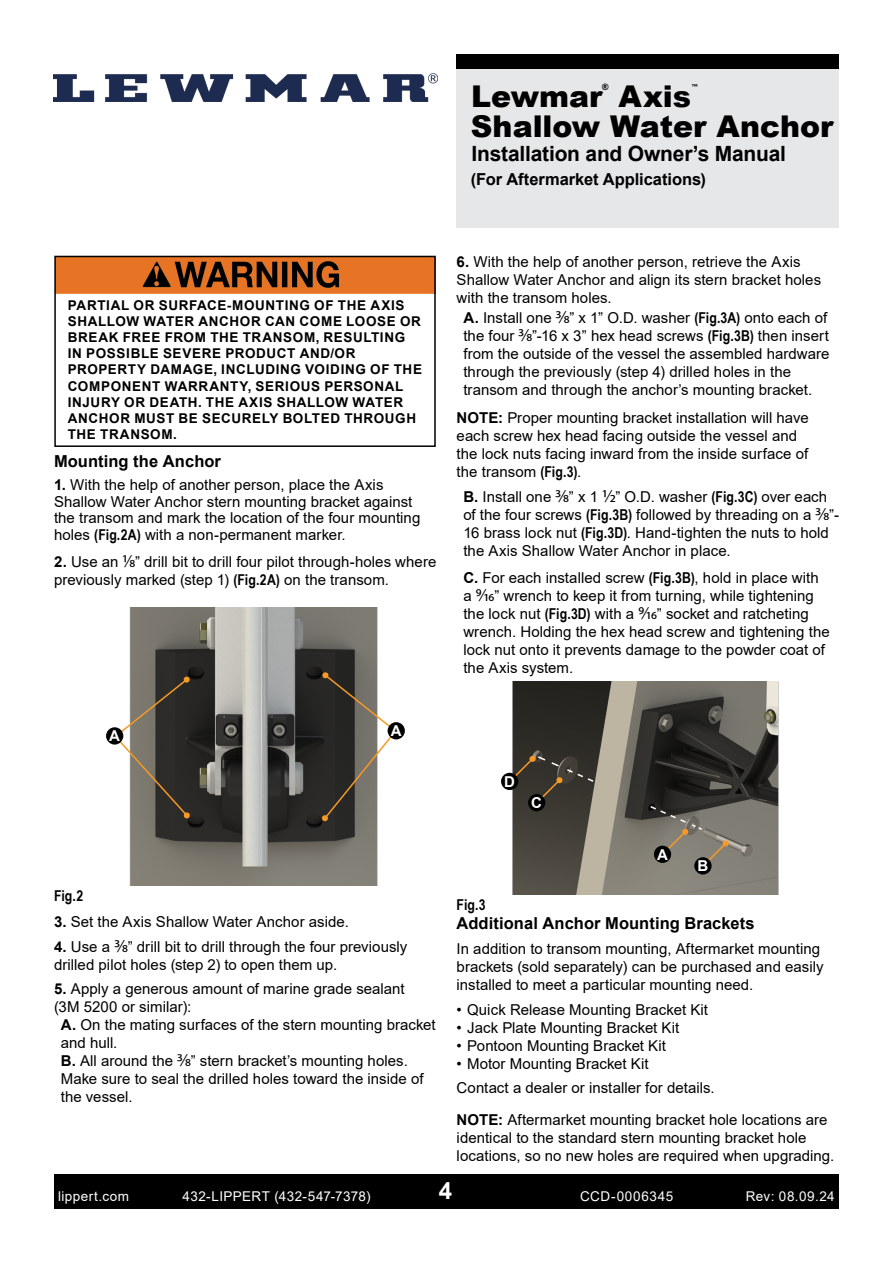
<style>
.page{position:relative;width:893px;height:1263px;background:#fff}
.page>*{position:absolute;margin:0;border:0;box-sizing:border-box;transform-origin:0 0}
.t1{font:900 30px "Arial";color:#000}
.t2{font:700 24px "Arial";color:#fff}
.t3{font:700 21px "Arial";letter-spacing:-.01em;color:#000}
.t4{font:700 16.5px "Arial";letter-spacing:.005em;color:#000}
.t5{font:15px/18px "Arial";letter-spacing:.005em;color:#000}
.t6{font:700 15px "Arial Narrow";color:#000}
.t7{font:700 15px "Arial";color:#fff}
.t8{font:700 13.5px/16.2px "Arial";letter-spacing:.045em;color:#000}
.t9{font:13.5px "Arial";letter-spacing:.035em;color:#fff}
.t10{font:900 8.7px "Arial";color:#000}
.t11{font:700 8.7px "Cambria";color:#000}
.s1{font-weight:700}
.s2{font-family:"Arial Narrow";font-weight:700}
.s3{font-family:"Myriad Pro";font-size:18px}
</style>
<div class="page">
<div style="left:54px;top:1174px;width:785px;height:35px;background:#000"></div>
<img style="left:53px;top:73px;width:384px;height:28px">
<div style="left:457px;top:54px;width:382px;height:173px;background:#e6e7e8"></div>
<div style="left:457px;top:54px;width:382px;height:14px;background:#000"></div>
<img style="left:106px;top:607px;width:299px;height:278px">
<svg style="left:113px;top:676px;width:77px;height:143px"></svg>
<div style="left:106px;top:727px;width:17px;height:17px;background:#000;border-radius:50%"></div>
<svg style="left:322px;top:672px;width:76px;height:149px"></svg>
<div style="left:388px;top:722px;width:17px;height:17px;background:#000;border-radius:50%"></div>
<img style="left:57px;top:259px;width:376px;height:34px">
<div style="left:54px;top:256px;width:382px;height:191px;border:2px solid #000"></div>
<img style="left:513px;top:681px;width:265px;height:213px">
<div style="left:501px;top:773px;width:17px;height:17px;background:#000;border-radius:50%"></div>
<div style="left:528px;top:794px;width:17px;height:17px;background:#000;border-radius:50%"></div>
<div style="left:694px;top:857px;width:18px;height:17px;background:#000;border-radius:50%"></div>
<svg style="left:508px;top:755px;width:87px;height:49px;background:#433e35"></svg>
<svg style="left:649px;top:805px;width:80px;height:63px;background:#716c62"></svg>
<h1 class="t1" style="left:471px;top:75px;width:133px">Lewmar</h1>
<p class="t10" style="left:602px;top:81px;width:8px">®</p>
<h1 class="t1" style="left:619px;top:75px;width:74px">Axis</h1>
<p class="t11" style="left:692px;top:81px;width:7px">™</p>
<h1 class="t1" style="left:471px;top:105px;width:364px">Shallow Water Anchor</h1>
<h3 class="t3" style="left:471px;top:139px;width:316px">Installation and Owner’s Manual</h3>
<p class="t4" style="left:471px;top:168px;width:236px">(For Aftermarket Applications)</p>
<p class="t8" style="left:68px;top:297px;width:356px">PARTIAL OR SURFACE-MOUNTING OF THE AXIS SHALLOW WATER ANCHOR CAN COME LOOSE OR BREAK FREE FROM THE TRANSOM, RESULTING IN POSSIBLE SEVERE PRODUCT AND/OR PROPERTY DAMAGE, INCLUDING VOIDING OF THE COMPONENT WARRANTY, SERIOUS PERSONAL INJURY OR DEATH. THE AXIS SHALLOW WATER ANCHOR MUST BE SECURELY BOLTED THROUGH THE TRANSOM.</p>
<p class="t4" style="left:54px;top:449px;width:169px">Mounting the Anchor</p>
<p class="t5" style="left:54px;top:476px;width:368px;line-height:16.5px"><span class="s1">1.</span> With the help of another person, place the Axis Shallow Water Anchor stern mounting bracket against the transom and mark the location of the four mounting holes <span class="s2">(Fig.2A)</span> with a non‑permanent marker.</p>
<p class="t5" style="left:54px;top:553px;width:384px"><span class="s1">2.</span> Use an <span class="s3">1/8</span>” drill bit to drill four pilot through-holes where previously marked (step 1) <span class="s2">(Fig.2A)</span> on the transom.</p>
<p class="t7" style="left:109px;top:725px;width:12px">A</p>
<p class="t7" style="left:391px;top:720px;width:12px">A</p>
<p class="t6" style="left:54px;top:884px;width:31px">Fig.2</p>
<p class="t5" style="left:54px;top:912px;width:294px"><span class="s1">3.</span> Set the Axis Shallow Water Anchor aside.</p>
<p class="t5" style="left:54px;top:937px;width:355px"><span class="s1">4.</span> Use a <span class="s3">3/8</span>” drill bit to drill through the four previously drilled pilot holes (step 2) to open them up.</p>
<p class="t5" style="left:54px;top:980px;width:352px"><span class="s1">5.</span> Apply a generous amount of marine grade sealant</p>
<p class="t5" style="left:54px;top:998px;width:139px">(3M 5200 or similar):</p>
<p class="t5" style="left:61px;top:1016px;width:376px"><span class="s1">A.</span> On the mating surfaces of the stern mounting bracket</p>
<p class="t5" style="left:61px;top:1034px;width:55px">and hull.</p>
<p class="t5" style="left:61px;top:1052px;width:346px"><span class="s1">B.</span> All around the <span class="s3">3/8</span>” stern bracket’s mounting holes.</p>
<p class="t5" style="left:61px;top:1070px;width:364px">Make sure to seal the drilled holes toward the inside of</p>
<p class="t5" style="left:61px;top:1088px;width:71px">the vessel.</p>
<p class="t5" style="left:457px;top:252px;width:366px"><span class="s1">6.</span> With the help of another person, retrieve the Axis<br>Shallow Water Anchor and align its stern bracket holes with the transom holes.</p>
<p class="t5" style="left:463px;top:309px;width:368px"><span class="s1">A.</span> Install one <span class="s3">3/8</span>” x 1” O. D. washer <span class="s2">(Fig.3A)</span> onto each of the four <span class="s3">3/8</span>”-16 x 3” hex head screws <span class="s2">(Fig.3B)</span> then insert from the outside of the vessel the assembled hardware through the previously (step 4) drilled holes in the transom and through the anchor’s mounting bracket.</p>
<p class="t5" style="left:457px;top:408px;width:354px"><span class="s1">NOTE:</span> Proper mounting bracket installation will have each screw hex head facing outside the vessel and the lock nuts facing inward from the inside surface of the transom <span class="s2">(Fig.3)</span>.</p>
<p class="t5" style="left:463px;top:487px;width:377px"><span class="s1">B.</span> Install one <span class="s3">3/8</span>” x 1 <span class="s3">1/2</span>” O. D. washer <span class="s2">(Fig.3C)</span> over each of the four screws <span class="s2">(Fig.3B)</span> followed by threading on a <span class="s3">3/8</span>”- 16 brass lock nut <span class="s2">(Fig.3D)</span>. Hand-tighten the nuts to hold the Axis Shallow Water Anchor in place.</p>
<p class="t5" style="left:463px;top:569px;width:368px"><span class="s1">C.</span> For each installed screw <span class="s2">(Fig.3B)</span>, hold in place with a <span class="s3">9/16</span>” wrench to keep it from turning, while tightening the lock nut <span class="s2">(Fig.3D)</span> with a <span class="s3">9/16</span>” socket and ratcheting wrench. Holding the hex head screw and tightening the lock nut onto it prevents damage to the powder coat of the Axis system.</p>
<p class="t7" style="left:504px;top:771px;width:12px">D</p>
<p class="t7" style="left:531px;top:792px;width:12px">C</p>
<p class="t6" style="left:457px;top:893px;width:31px">Fig.3</p>
<p class="t7" style="left:657px;top:844px;width:12px">A</p>
<p class="t7" style="left:697px;top:855px;width:12px">B</p>
<p class="t4" style="left:457px;top:912px;width:300px">Additional Anchor Mounting Brackets</p>
<p class="t5" style="left:457px;top:939px;width:368px">In addition to transom mounting, Aftermarket mounting brackets (sold separately) can be purchased and easily installed to meet a particular mounting need.</p>
<p class="t5" style="left:457px;top:1000px;width:253px">• Quick Release Mounting Bracket Kit</p>
<p class="t5" style="left:457px;top:1018px;width:224px">• Jack Plate Mounting Bracket Kit</p>
<p class="t5" style="left:457px;top:1036px;width:211px">• Pontoon Mounting Bracket Kit</p>
<p class="t5" style="left:457px;top:1051px;width:257px;line-height:24.8px">• Motor Mounting Bracket Kit<br>Contact a dealer or installer for details.</p>
<p class="t5" style="left:457px;top:1110px;width:376px"><span class="s1">NOTE:</span> Aftermarket mounting bracket hole locations are identical to the standard stern mounting bracket hole locations, so no new holes are required when upgrading.</p>
<p class="t9" style="left:58px;top:1186px;width:72px">lippert.com</p>
<p class="t9" style="left:183px;top:1186px;width:189px">432-LIPPERT (432-547-7378)</p>
<h2 class="t2" style="left:439px;top:1173px;width:15px">4</h2>
<p class="t9" style="left:746px;top:1186px;width:90px">Rev: 08.09. 24</p>
<p class="t9" style="left:580px;top:1187px;width:95px">CCD-0006345</p>
</div>
